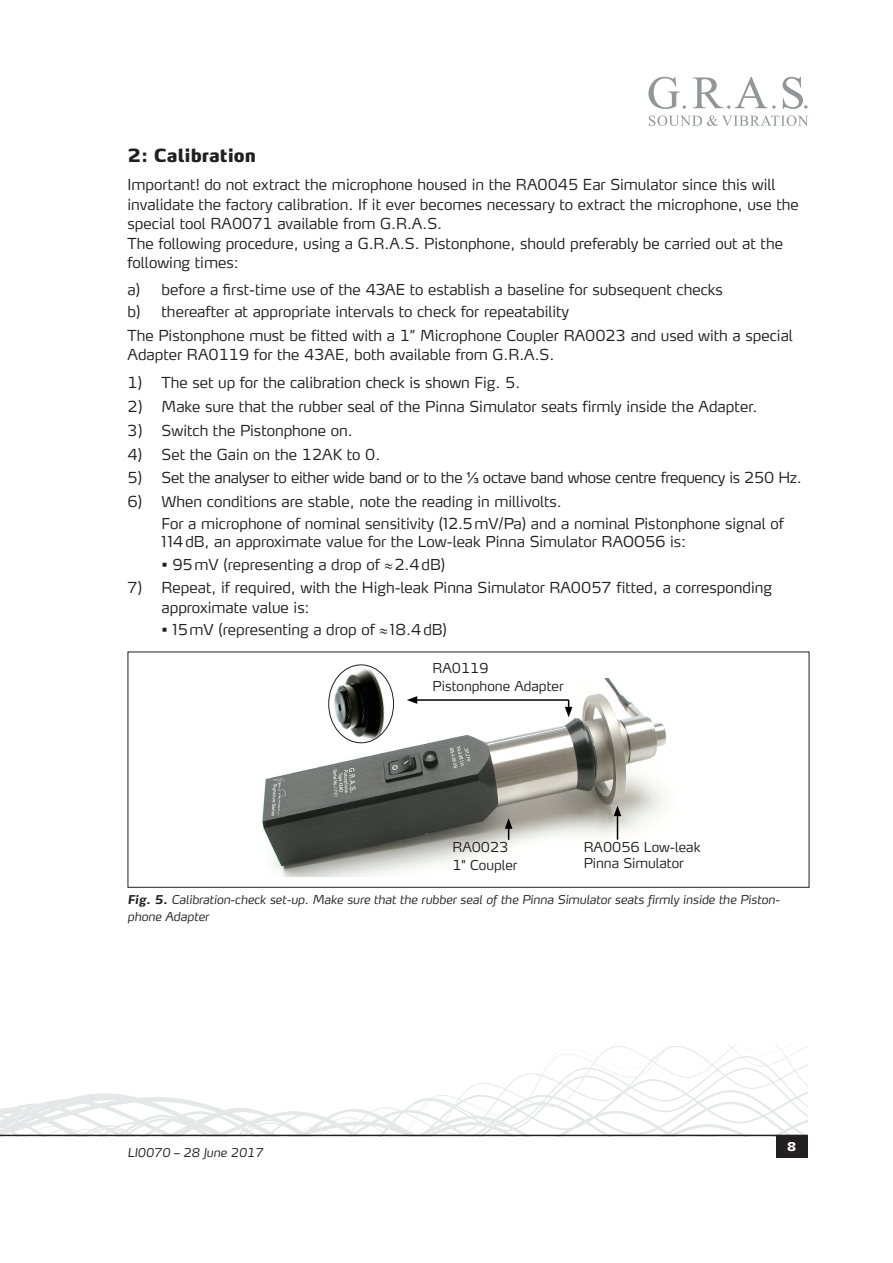
<style>
.page{position:relative;width:893px;height:1263px;background:#fff}
.page>*{position:absolute;margin:0;border:0;box-sizing:border-box;transform-origin:0 0}
.t1{font:900 18px "Max TF";color:#231f20}
.t2{font:300 15px/19.5px "Max TF";color:#231f20}
.t3{font:300 15px/22.2px "Max LF";color:#231f20}
.t4{font:300 15px "Max TF";letter-spacing:-.02em;color:#231f20}
.t5{font:300 13.5px/18.3px "Max TF";color:#231f20}
.t6{font:italic 300 12px/16.5px "Max TF";color:#231f20}
.t7{font:900 12px "Max TF";color:#fff}
.s1{font-family:"Arial";font-weight:400}
.s2{font-weight:700}
</style>
<div class="page">
<svg style="left:0;top:1045px;width:808px;height:90px"></svg>
<img style="left:262px;top:679px;width:405px;height:197px">
<svg style="left:565px;top:700px;width:7px;height:17px"></svg>
<svg style="left:505px;top:818px;width:7px;height:22px"></svg>
<svg style="left:614px;top:806px;width:7px;height:34px"></svg>
<img style="left:329px;top:665px;width:63px;height:78px">
<div style="left:328px;top:665px;width:66px;height:78px;border:1px solid #231f20;border-radius:50%"></div>
<hr style="left:415px;top:699px;width:154px;height:2px;background:#000">
<svg style="left:407px;top:696px;width:10px;height:8px"></svg>
<div style="left:128px;top:652px;width:681px;height:236px;border:1px solid #231f20"></div>
<svg style="left:649px;top:115px;width:159px;height:11px"></svg>
<svg style="left:648px;top:77px;width:38px;height:32px"></svg>
<svg style="left:693px;top:77px;width:82px;height:32px"></svg>
<svg style="left:783px;top:77px;width:24px;height:32px"></svg>
<hr style="left:0;top:1135px;width:808px;height:1px;background:#231f20">
<div style="left:776px;top:1136px;width:31px;height:21px;background:#231f20"></div>
<p class="t1" style="left:128px;top:144px;width:130px">2: Calibration</p>
<p class="t2" style="left:128px;top:175px;width:673px">Important! do not extract the microphone housed in the RA0045 Ear Simulator since this will invalidate the factory calibration. If it ever becomes necessary to extract the microphone, use the special tool RA0071 available from G.R.A.S.<br>The following procedure, using a G.R.A.S. Pistonphone, should preferably be carried out at the following times:</p>
<p class="t3" style="left:128px;top:278px;width:597px">a) before a first-time use of the 43AE to establish a baseline for subsequent checks b) thereafter at appropriate intervals to check for repeatability</p>
<p class="t2" style="left:128px;top:325px;width:667px">The Pistonphone must be fitted with a 1” Microphone Coupler RA0023 and used with a special<br>Adapter RA0119 for the 43AE, both available from G.R.A.S.</p>
<p class="t2" style="left:128px;top:373px;width:394px">1) The set up for the calibration check is shown Fig. 5.</p>
<p class="t2" style="left:128px;top:397px;width:631px">2) Make sure that the rubber seal of the Pinna Simulator seats firmly inside the Adapter.</p>
<p class="t2" style="left:128px;top:420px;width:227px">3) Switch the Pistonphone on.</p>
<p class="t2" style="left:128px;top:444px;width:254px">4) Set the Gain on the 12AK to 0.</p>
<p class="t4" style="left:128px;top:469px;width:676px">5) Set the analyser to either wide band or to the <span class="s1">⅓</span> octave band whose centre frequency is 250 Hz.</p>
<p class="t2" style="left:128px;top:492px;width:436px">6) When conditions are stable, note the reading in millivolts.</p>
<p class="t3" style="left:162px;top:515px;width:624px;line-height:18px">For a microphone of nominal sensitivity (12.5mV/Pa) and a nominal Pistonphone signal of<br>114dB, an approximate value for the Low-leak Pinna Simulator RA0056 is:</p>
<p class="t3" style="left:162px;top:553px;width:285px">• 95mV (representing a drop of ≈2.4dB)</p>
<p class="t2" style="left:162px;top:578px;width:612px;text-indent:-34px">7) Repeat, if required, with the High-leak Pinna Simulator RA0057 fitted, a corresponding approximate value is:</p>
<p class="t3" style="left:162px;top:618px;width:287px">• 15mV (representing a drop of ≈18.4dB)</p>
<p class="t5" style="left:433px;top:659px;width:133px">RA0119<br>Pistonphone Adapter</p>
<p class="t5" style="left:584px;top:838px;width:118px;line-height:16.2px">RA0056 Low-leak<br>Pinna Simulator</p>
<p class="t6" style="left:128px;top:891px;width:654px"><span class="s2">Fig. 5.</span> Calibration-check set-up. Make sure that the rubber seal of the Pinna Simulator seats firmly inside the Piston&shy;phone Adapter</p>
<p class="t5" style="left:452px;top:837px;width:67px">RA0023<br>1" Coupler</p>
<p class="t6" style="left:128px;top:1144px;width:137px">LI0070 – 28 June 2017</p>
<p class="t7" style="left:787px;top:1139px;width:11px">8</p>
</div>
